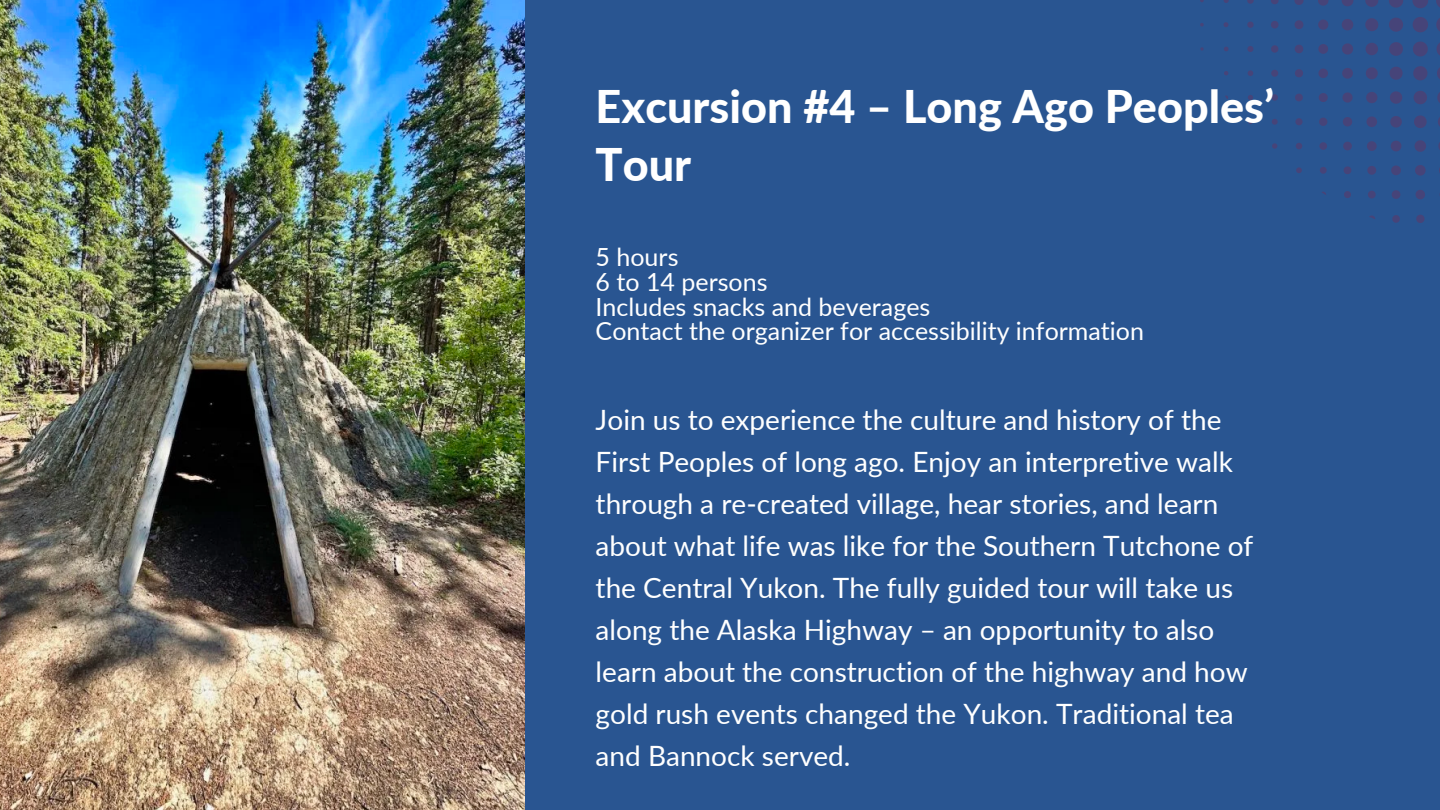
<style>
.page{position:relative;width:1440px;height:810px;background:#295591}
.page>*{position:absolute;margin:0;border:0;box-sizing:border-box;transform-origin:0 0}
.t1{font:800 45px/57.8px "Lato";color:#fff}
.t2{font:28px/42px "Lato";color:#fff}
.t3{font:25px "Lato";color:#fff}
</style>
<div class="page">
<svg style="left:1200px;top:0;width:240px;height:223px"></svg>
<img style="left:0;top:0;width:525px;height:810px">
<p class="t1" style="left:596px;top:77px;width:680px">Excursion #4 – Long Ago Peoples’<br>Tour</p>
<p class="t3" style="left:596px;top:241px;width:84px">5 hours</p>
<h1 class="t3" style="left:596px;top:266px;width:173px">6 to 14 persons</h1>
<p class="t3" style="left:596px;top:291px;width:336px">Includes snacks and beverages</p>
<p class="t3" style="left:596px;top:316px;width:550px">Contact the organizer for accessibility information</p>
<p class="t2" style="left:596px;top:398px;width:659px">Join us to experience the culture and history of the First Peoples of long ago. Enjoy an interpretive walk through a re-created village, hear stories, and learn about what life was like for the Southern Tutchone of the Central Yukon. The fully guided tour will take us along the Alaska Highway – an opportunity to also learn about the construction of the highway and how gold rush events changed the Yukon. Traditional tea and Bannock served.</p>
</div>
